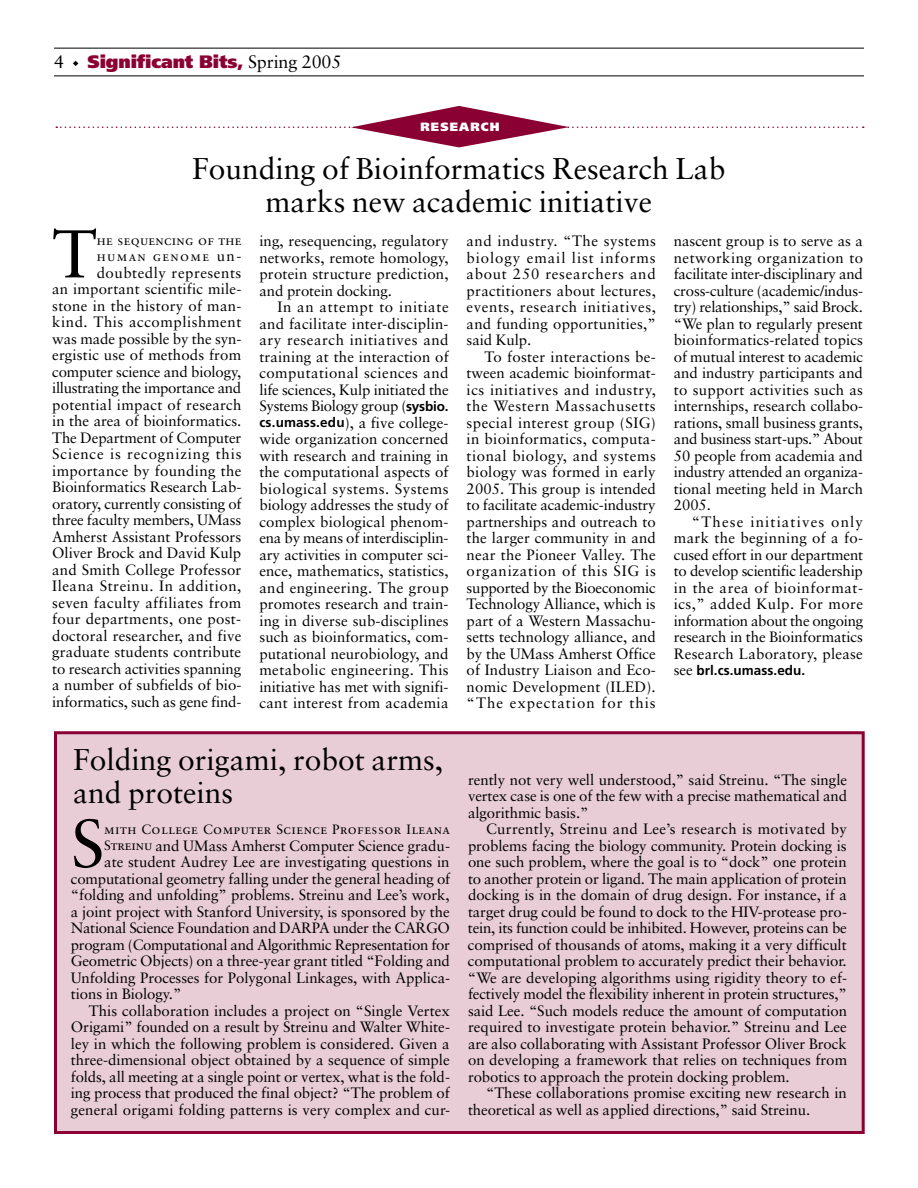
<style>
.page{position:relative;width:918px;height:1188px;background:#fff}
.page>*{position:absolute;margin:0;border:0;box-sizing:border-box;transform-origin:0 0}
.t1{font:67.5px "Sabon";color:#000}
.t2{font:30px/33px "Sabon";color:#000;text-align:center}
.t3{font:900 18px "Frutiger";letter-spacing:-.005em;color:#8a0032}
.t4{font:18px "Sabon";color:#000}
.t5{font:15px/16.5px "Sabon";letter-spacing:-.005em;color:#000;text-align:justify}
.t6{font:13.5px/16.5px "Sabon Roman SC";letter-spacing:.035em;color:#000}
.t7{font:700 13.5px "Frutiger";letter-spacing:.005em;color:#000}
.t8{font:900 12px "Frutiger";letter-spacing:.1em;color:#fff}
.s1{color:#000}
.s2{font-family:"Sabon";font-weight:400;color:#000}
.s3{font-family:"Sabon";font-size:15px}
.s4{font-family:"Frutiger";font-weight:700;font-size:13.5px}
.s5{font-family:"Sabon Roman SC";font-size:13.5px}
.s6{font-family:"Sabon";font-weight:400;font-size:15px}
</style>
<div class="page">
<hr style="left:54px;top:48px;width:810px;height:1px;background:#000">
<hr style="left:54px;top:76px;width:810px;height:1px;background:#000">
<div style="left:56px;top:733px;width:807px;height:399px;background:#e8ccd6"></div>
<div style="left:54px;top:731px;width:811px;height:403px;border:3px solid #8a0032"></div>
<svg style="left:56px;top:106px;width:808px;height:41px"></svg>
<p class="t4" style="left:54px;top:51px;width:12px">4</p>
<p class="t3" style="left:73px;top:51px;width:270px"><span class="s1">◆</span> Significant Bits, <span class="s2">Spring 2005</span></p>
<p class="t8" style="left:420px;top:120px;width:81px">RESEARCH</p>
<h2 class="t2" style="left:192px;top:152px;width:535px">Founding of Bioinformatics Research Lab marks new academic initiative</h2>
<h1 class="t1" style="left:52px;top:214px;width:46px">T</h1>
<p class="t6" style="left:97px;top:231px;width:146px">he sequencing of the human genome <span class="s3">un-</span></p>
<p class="t5" style="left:52px;top:264px;width:191px;text-indent:45px">doubtedly represents an important scientific mile&shy;stone in the history of man&shy;kind. This accomplishment was made possible by the syn&shy;ergistic use of methods from computer science and biology, illustrating the importance and potential impact of research in the area of bioinformatics.<br>The Department of Computer Science is recognizing this importance by founding the Bioinformatics Research Lab&shy;oratory, currently consisting of three faculty members, UMass Amherst Assistant Professors Oliver Brock and David Kulp and Smith College Professor Ileana Streinu. In addition, seven faculty affiliates from four departments, one post&shy;doctoral researcher, and five graduate students contribute to research activities spanning a number of subfields of bio&shy;informatics, such as gene find-</p>
<p class="t5" style="left:259px;top:232px;width:191px">ing, resequencing, regulatory networks, remote homology, protein structure prediction, and protein docking.</p>
<p class="t5" style="left:259px;top:298px;width:191px;text-indent:18px">In an attempt to initiate and facilitate inter-disciplin&shy;ary research initiatives and training at the interaction of computational sciences and life sciences, Kulp initiated the Systems Biology group (<span class="s4">sysbio. cs.umass.edu</span>), a five college&shy;wide organization concerned with research and training in the computational aspects of biological systems. Systems biology addresses the study of complex biological phenom&shy;ena by means of interdisciplin&shy;ary activities in computer sci&shy;ence, mathematics, statistics, and engineering. The group promotes research and train&shy;ing in diverse sub-disciplines such as bioinformatics, com&shy;putational neurobiology, and metabolic engineering. This initiative has met with signifi&shy;cant interest from academia</p>
<h2 class="t2" style="left:73px;top:743px;width:372px;text-align:left">Folding origami, robot arms, and proteins</h2>
<h1 class="t1" style="left:71px;top:803px;width:35px">S</h1>
<p class="t6" style="left:104px;top:821px;width:347px">mith College Computer Science Professor Ileana</p>
<p class="t5" style="left:104px;top:837px;width:347px"><span class="s5">Streinu</span> and UMass Amherst Computer Science gradu-</p>
<p class="t5" style="left:104px;top:853px;width:347px">ate student Audrey Lee are investigating questions in</p>
<p class="t5" style="left:71px;top:870px;width:381px">computational geometry falling under the general heading of</p>
<p class="t5" style="left:71px;top:886px;width:380px">“folding and unfolding” problems. Streinu and Lee’s work,</p>
<p class="t5" style="left:71px;top:903px;width:380px">a joint project with Stanford University, is sponsored by the</p>
<p class="t5" style="left:71px;top:919px;width:381px">National Science Foundation and DARPA under the CARGO</p>
<p class="t5" style="left:71px;top:936px;width:381px">program (Computational and Algorithmic Representation for</p>
<p class="t5" style="left:71px;top:952px;width:381px">Geometric Objects) on a three-year grant titled “Folding and</p>
<p class="t5" style="left:71px;top:969px;width:381px">Unfolding Processes for Polygonal Linkages, with Applica-</p>
<p class="t5" style="left:71px;top:985px;width:112px">tions in Biology.”</p>
<p class="t5" style="left:89px;top:1002px;width:363px">This collaboration includes a project on “Single Vertex</p>
<p class="t5" style="left:71px;top:1018px;width:381px">Origami” founded on a result by Streinu and Walter White-</p>
<p class="t5" style="left:71px;top:1035px;width:380px">ley in which the following problem is considered. Given a</p>
<p class="t5" style="left:71px;top:1051px;width:380px">three-dimensional object obtained by a sequence of simple</p>
<p class="t5" style="left:71px;top:1068px;width:381px">folds, all meeting at a single point or vertex, what is the fold-</p>
<p class="t5" style="left:71px;top:1084px;width:380px">ing process that produced the final object? “The problem of</p>
<p class="t5" style="left:71px;top:1101px;width:381px">general origami folding patterns is very complex and cur-</p>
<p class="t5" style="left:467px;top:232px;width:191px">and industry. “The systems biology email list informs about 250 researchers and practitioners about lectures, events, research initiatives, and funding opportunities,” said Kulp.</p>
<p class="t5" style="left:467px;top:348px;width:191px;text-indent:18px">To foster interactions be&shy;tween academic bioinformat&shy;ics initiatives and industry, the Western Massachusetts special interest group (SIG) in bioinformatics, computa&shy;tional biology, and systems biology was formed in early 2005. This group is intended to facilitate academic-industry partnerships and outreach to the larger community in and near the Pioneer Valley. The organization of this SIG is supported by the Bioeconomic Technology Alliance, which is part of a Western Massachu&shy;setts technology alliance, and by the UMass Amherst Office of Industry Liaison and Eco&shy;nomic Development (ILED). “The expectation for this</p>
<p class="t5" style="left:674px;top:232px;width:191px">nascent group is to serve as a networking organization to facilitate inter-disciplinary and cross-culture (academic/indus&shy;try) relationships,” said Brock. “We plan to regularly present bioinformatics-related topics of mutual interest to academic and industry participants and to support activities such as internships, research collabo&shy;rations, small business grants, and business start-ups.” About 50 people from academia and industry attended an organiza&shy;tional meeting held in March 2005.</p>
<p class="t5" style="left:674px;top:513px;width:191px;text-indent:18px">“These initiatives only mark the beginning of a fo&shy;cused effort in our department to develop scientific leadership in the area of bioinformat&shy;ics,” added Kulp. For more information about the ongoing research in the Bioinformatics Research Laboratory, please</p>
<p class="t7" style="left:674px;top:662px;width:133px"><span class="s6">see</span> brl.cs.umass.edu.</p>
<p class="t5" style="left:468px;top:771px;width:381px">rently not very well understood,” said Streinu. “The single vertex case is one of the few with a precise mathematical and algorithmic basis.”</p>
<p class="t5" style="left:468px;top:820px;width:381px;text-indent:18px">Currently, Streinu and Lee’s research is motivated by problems facing the biology community. Protein docking is one such problem, where the goal is to “dock” one protein to another protein or ligand. The main application of protein docking is in the domain of drug design. For instance, if a target drug could be found to dock to the HIV-protease pro&shy;tein, its function could be inhibited. However, proteins can be comprised of thousands of atoms, making it a very difficult computational problem to accurately predict their behavior. “We are developing algorithms using rigidity theory to ef&shy;fectively model the flexibility inherent in protein structures,” said Lee. “Such models reduce the amount of computation required to investigate protein behavior.” Streinu and Lee are also collaborating with Assistant Professor Oliver Brock on developing a framework that relies on techniques from robotics to approach the protein docking problem.</p>
<p class="t5" style="left:468px;top:1084px;width:380px;text-indent:18px">“These collaborations promise exciting new research in theoretical as well as applied directions,” said Streinu.</p>
</div>
